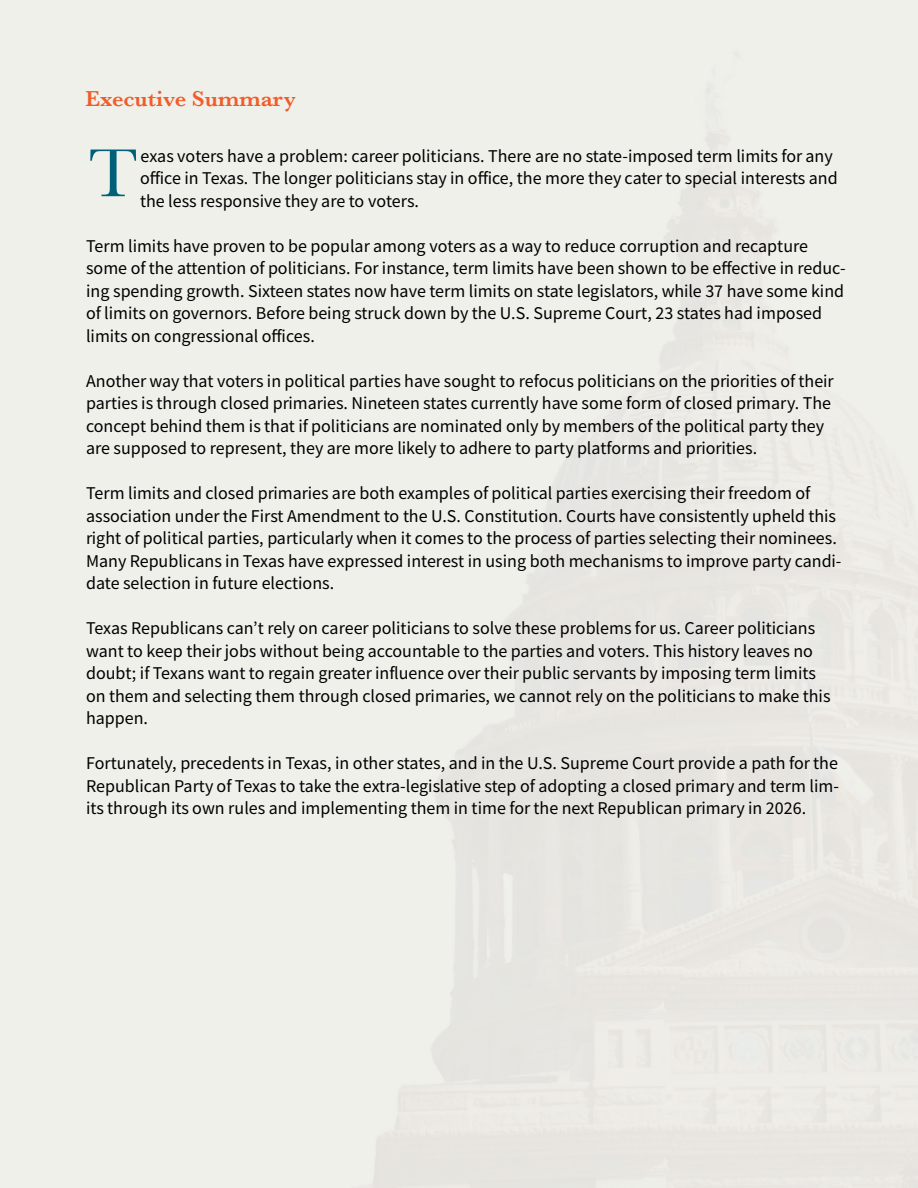
<style>
.page{position:relative;width:918px;height:1188px;background:#fff}
.page>*{position:absolute;margin:0;border:0;box-sizing:border-box;transform-origin:0 0}
.t1{font:70.5px "Baskerville";color:#00607a}
.t2{font:600 22.5px "Baskerville";color:#f15d2a}
.t3{font:18px/22.5px "Source Sans Variable";color:#000}
</style>
<div class="page">
<p class="t2" style="left:86px;top:83px;width:212px">Executive Summary</p>
<p class="t3" style="left:140px;top:145px;width:699px">exas voters have a problem: career politicians. There are no state-imposed term limits for any office in Texas. The longer politicians stay in office, the more they cater to special interests and the less responsive they are to voters.</p>
<p class="t3" style="left:86px;top:235px;width:761px">Term limits have proven to be popular among voters as a way to reduce corruption and recapture some of the attention of politicians. For instance, term limits have been shown to be effective in reduc&shy;ing spending growth. Sixteen states now have term limits on state legislators, while 37 have some kind of limits on governors. Before being struck down by the U.S. Supreme Court, 23 states had imposed limits on congressional offices.</p>
<p class="t3" style="left:86px;top:370px;width:749px">Another way that voters in political parties have sought to refocus politicians on the priorities of their parties is through closed primaries. Nineteen states currently have some form of closed primary. The concept behind them is that if politicians are nominated only by members of the political party they are supposed to represent, they are more likely to adhere to party platforms and priorities.</p>
<p class="t3" style="left:86px;top:482px;width:757px">Term limits and closed primaries are both examples of political parties exercising their freedom of association under the First Amendment to the U.S. Constitution. Courts have consistently upheld this right of political parties, particularly when it comes to the process of parties selecting their nominees.<br>Many Republicans in Texas have expressed interest in using both mechanisms to improve party candi&shy;date selection in future elections.</p>
<p class="t3" style="left:86px;top:617px;width:746px">Texas Republicans can’t rely on career politicians to solve these problems for us. Career politicians want to keep their jobs without being accountable to the parties and voters. This history leaves no doubt; if Texans want to regain greater influence over their public servants by imposing term limits on them and selecting them through closed primaries, we cannot rely on the politicians to make this happen.</p>
<p class="t3" style="left:86px;top:752px;width:754px;text-align:justify">Fortunately, precedents in Texas, in other states, and in the U.S. Supreme Court provide a path for the Republican Party of Texas to take the extra-legislative step of adopting a closed primary and term lim&shy;its through its own rules and implementing them in time for the next Republican primary in 2026.</p>
<h1 class="t1" style="left:88px;top:128px;width:51px">T</h1>
</div>
